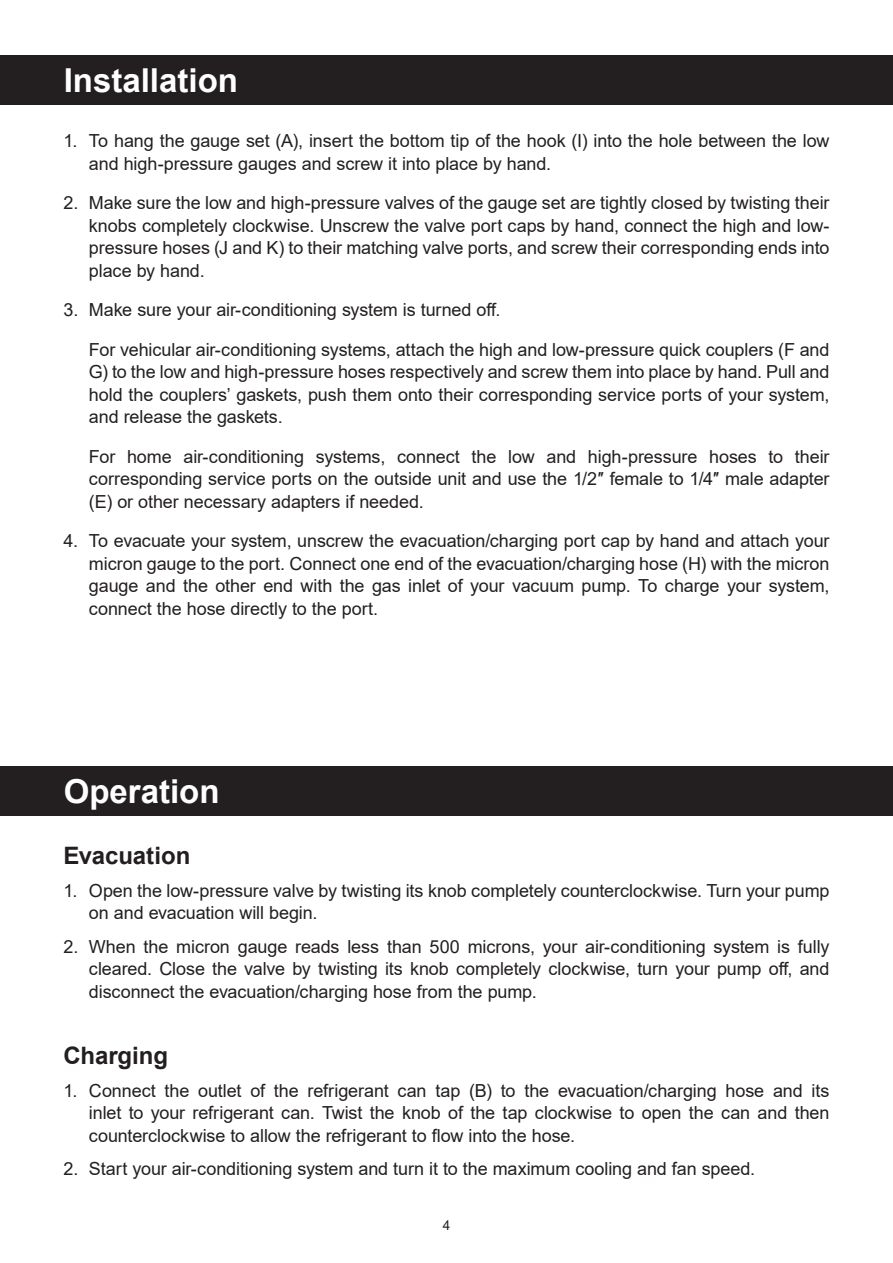
<style>
.page{position:relative;width:893px;height:1263px;background:#fff}
.page>*{position:absolute;margin:0;border:0;box-sizing:border-box;transform-origin:0 0}
.t1{font:700 33px "Arial";color:#fff}
.ZC{font:700 24px "Arial";letter-spacing:-.005em;color:#231f20}
.缩进{font:18px/22.5px "Arial";letter-spacing:-.005em;color:#231f20;text-align:justify}
.t2{font:13.5px "Arial";color:#231f20}
</style>
<div class="page">
<div style="left:0;top:55px;width:893px;height:50px;background:#231f20"></div>
<div style="left:0;top:766px;width:893px;height:50px;background:#231f20"></div>
<p class="t1" style="left:64px;top:57px;width:176px">Installation</p>
<p class="缩进" style="left:89px;top:130px;width:742px;text-indent:-26px">1. To hang the gauge set (A), insert the bottom tip of the hook (I) into the hole between the low and high-pressure gauges and screw it into place by hand.</p>
<p class="缩进" style="left:89px;top:192px;width:742px;text-indent:-26px">2. Make sure the low and high-pressure valves of the gauge set are tightly closed by twisting their knobs completely clockwise. Unscrew the valve port caps by hand, connect the high and low&shy;pressure hoses (J and K) to their matching valve ports, and screw their corresponding ends into place by hand.</p>
<p class="缩进" style="left:63px;top:299px;width:438px">3. Make sure your air-conditioning system is turned off.</p>
<p class="缩进" style="left:89px;top:338px;width:742px">For vehicular air-conditioning systems, attach the high and low-pressure quick couplers (F and G) to the low and high-pressure hoses respectively and screw them into place by hand. Pull and hold the couplers’ gaskets, push them onto their corresponding service ports of your system, and release the gaskets.</p>
<p class="缩进" style="left:89px;top:445px;width:742px">For home air-conditioning systems, connect the low and high-pressure hoses to their corresponding service ports on the outside unit and use the 1/2″ female to 1/4″ male adapter (E) or other necessary adapters if needed.</p>
<p class="缩进" style="left:89px;top:530px;width:742px;text-indent:-26px">4. To evacuate your system, unscrew the evacuation/charging port cap by hand and attach your micron gauge to the port. Connect one end of the evacuation/charging hose (H) with the micron gauge and the other end with the gas inlet of your vacuum pump. To charge your system, connect the hose directly to the port.</p>
<p class="t1" style="left:64px;top:768px;width:157px">Operation</p>
<p class="ZC" style="left:63px;top:838px;width:128px">Evacuation</p>
<p class="缩进" style="left:89px;top:879px;width:742px;text-indent:-26px">1. Open the low-pressure valve by twisting its knob completely counterclockwise. Turn your pump on and evacuation will begin.</p>
<p class="缩进" style="left:89px;top:935px;width:742px;text-indent:-26px">2. When the micron gauge reads less than 500 microns, your air-conditioning system is fully cleared. Close the valve by twisting its knob completely clockwise, turn your pump off, and disconnect the evacuation/charging hose from the pump.</p>
<p class="ZC" style="left:63px;top:1038px;width:106px">Charging</p>
<p class="缩进" style="left:89px;top:1079px;width:742px;text-indent:-26px">1. Connect the outlet of the refrigerant can tap (B) to the evacuation/charging hose and its inlet to your refrigerant can. Twist the knob of the tap clockwise to open the can and then counterclockwise to allow the refrigerant to flow into the hose.</p>
<p class="缩进" style="left:63px;top:1157px;width:693px">2. Start your air-conditioning system and turn it to the maximum cooling and fan speed.</p>
<p class="t2" style="left:443px;top:1216px;width:9px">4</p>
</div>
